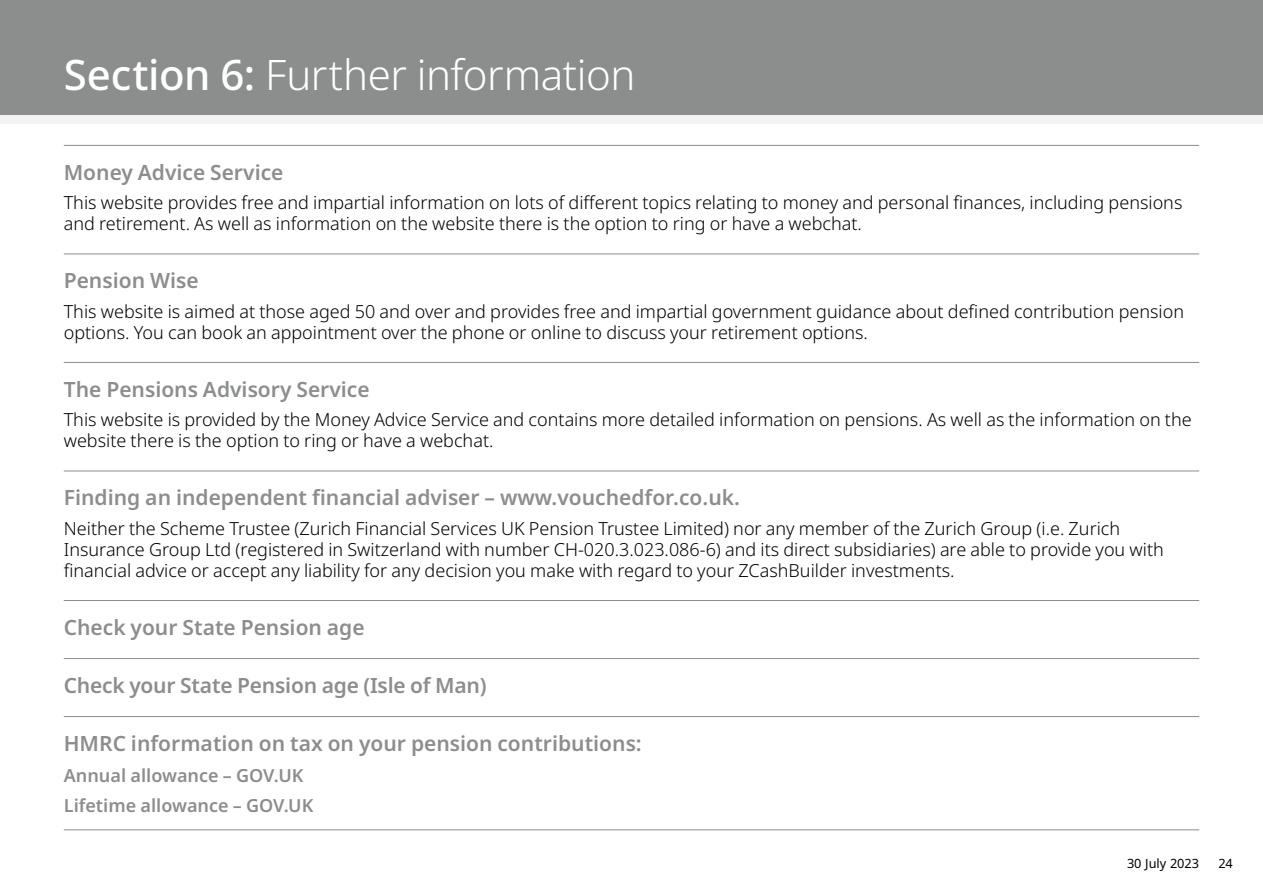
<style>
.page{position:relative;width:1263px;height:893px;background:#fff}
.page>*{position:absolute;margin:0;border:0;box-sizing:border-box;transform-origin:0 0}
.t1{font:300 42px "Noto Sans";letter-spacing:-.01em;color:#fff}
.t2{font:600 21px "Noto Sans";color:#8c8d8d}
.t3{font:300 18px/21px "Noto Sans";color:#000}
.t4{font:600 18px/30.8px "Noto Sans";color:#8c8d8d}
.t5{font:12.75px "Noto Sans";color:#000}
.s1{font-weight:500}
</style>
<div class="page">
<div style="left:0;top:0;width:1263px;height:123px;background:#f3f3f3"></div>
<div style="left:0;top:0;width:1263px;height:115px;background:#8c8d8d"></div>
<hr style="left:64px;top:145px;width:1135px;height:1px;background:#8c8d8d">
<hr style="left:64px;top:254px;width:1135px;height:1px;background:#8c8d8d">
<hr style="left:64px;top:362px;width:1135px;height:1px;background:#8c8d8d">
<hr style="left:64px;top:471px;width:1135px;height:1px;background:#8c8d8d">
<hr style="left:64px;top:600px;width:1135px;height:1px;background:#8c8d8d">
<hr style="left:64px;top:658px;width:1135px;height:1px;background:#8c8d8d">
<hr style="left:64px;top:716px;width:1135px;height:1px;background:#8c8d8d">
<hr style="left:64px;top:829px;width:1135px;height:1px;background:#8c8d8d">
<h1 class="t1" style="left:64px;top:45px;width:573px"><span class="s1">Section 6:</span> Further information</h1>
<p class="t2" style="left:64px;top:157px;width:221px">Money Advice Service</p>
<p class="t3" style="left:64px;top:193px;width:1120px">This website provides free and impartial information on lots of different topics relating to money and personal finances, including pensions and retirement. As well as information on the website there is the option to ring or have a webchat.</p>
<p class="t2" style="left:64px;top:266px;width:136px">Pension Wise</p>
<p class="t3" style="left:64px;top:301px;width:1122px">This website is aimed at those aged 50 and over and provides free and impartial government guidance about defined contribution pension options. You can book an appointment over the phone or online to discuss your retirement options.</p>
<p class="t2" style="left:64px;top:374px;width:307px">The Pensions Advisory Service</p>
<p class="t3" style="left:64px;top:410px;width:1129px">This website is provided by the Money Advice Service and contains more detailed information on pensions. As well as the information on the website there is the option to ring or have a webchat.</p>
<p class="t2" style="left:64px;top:483px;width:678px">Finding an independent financial adviser – www.vouchedfor.co.uk.</p>
<p class="t3" style="left:64px;top:518px;width:1101px">Neither the Scheme Trustee (Zurich Financial Services UK Pension Trustee Limited) nor any member of the Zurich Group (i.e. Zurich<br>Insurance Group Ltd (registered in Switzerland with number CH-020.3.023.086-6) and its direct subsidiaries) are able to provide you with financial advice or accept any liability for any decision you make with regard to your ZCashBuilder investments.</p>
<p class="t2" style="left:64px;top:612px;width:302px">Check your State Pension age</p>
<p class="t2" style="left:64px;top:670px;width:424px">Check your State Pension age (Isle of Man)</p>
<p class="t2" style="left:64px;top:728px;width:579px">HMRC information on tax on your pension contributions:</p>
<p class="t4" style="left:64px;top:760px;width:251px">Annual allowance – GOV.UK<br>Lifetime allowance – GOV.UK</p>
<p class="t5" style="left:1127px;top:855px;width:74px">30 July 2023</p>
<p class="t5" style="left:1218px;top:855px;width:16px">24</p>
</div>
